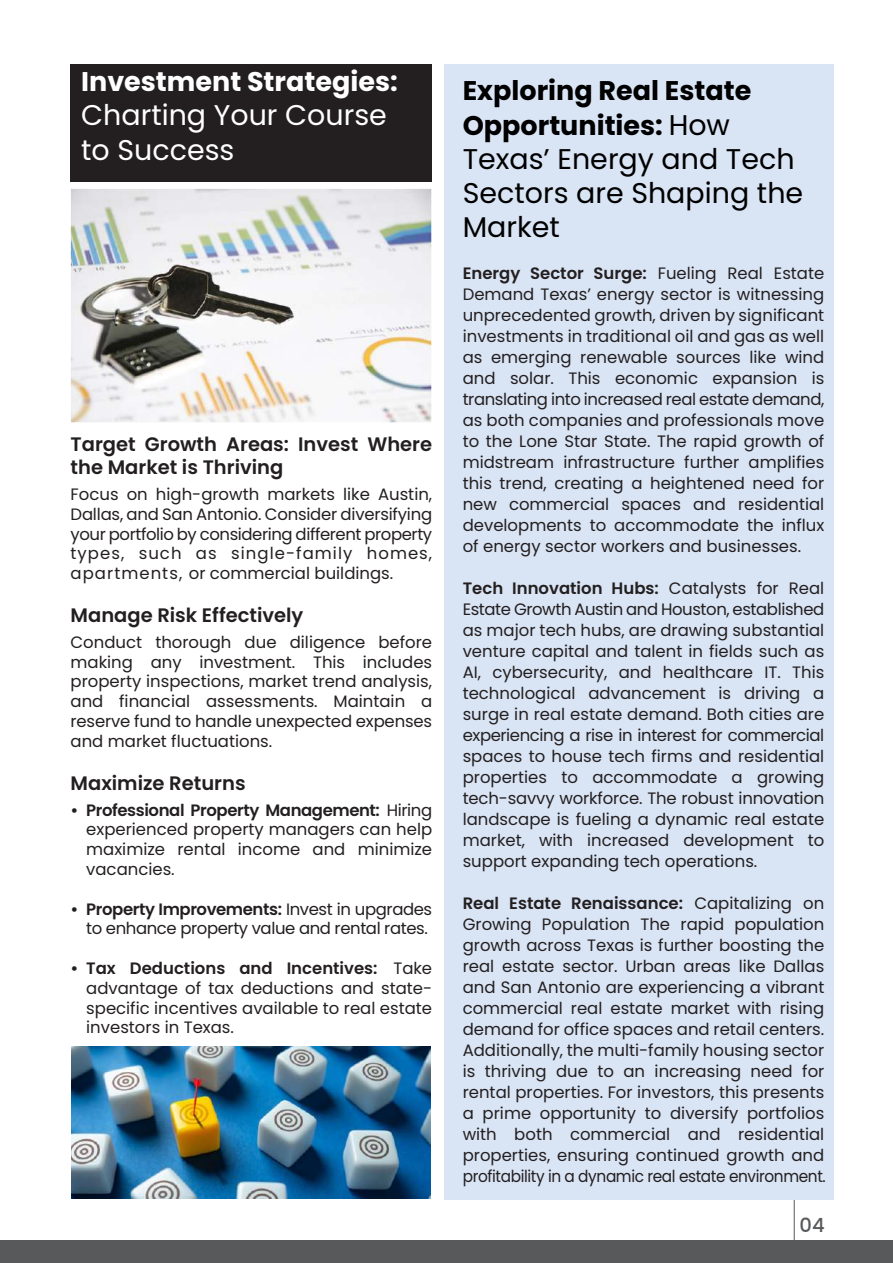
<style>
.page{position:relative;width:893px;height:1263px;background:#fff}
.page>*{position:absolute;margin:0;border:0;box-sizing:border-box;transform-origin:0 0}
.t1{font:28.5px/34.2px "Poppins";color:#000}
.t2{font:28.5px/34.2px "Poppins";color:#fff}
.t3{font:700 27px/34.2px "Poppins";color:#000}
.t4{font:700 27px "Poppins";color:#fff}
.t5{font:600 19.5px/23.4px "Poppins";color:#231f20}
.t6{font:500 19.5px "Poppins";color:#58595b}
.t7{font:16.5px/21px "Poppins";color:#231f20;text-align:justify}
.t8{font:16.5px/19.8px "Poppins";letter-spacing:-.025em;color:#231f20;text-align:right}
.s1{font-weight:600}
.s2{font-weight:400;font-size:28.5px}
</style>
<div class="page">
<div style="left:0;top:1241px;width:893px;height:22px;background:#58595b"></div>
<hr style="left:794px;top:1199px;width:1px;height:52px;background:#58595b">
<div style="left:71px;top:64px;width:361px;height:118px;background:#231f20"></div>
<div style="left:444px;top:64px;width:389px;height:1135px;background:#d9e4f4"></div>
<img style="left:71px;top:188px;width:361px;height:234px">
<img style="left:72px;top:1046px;width:358px;height:152px">
<h2 class="t4" style="left:81px;top:66px;width:318px">Investment Strategies:</h2>
<h1 class="t2" style="left:81px;top:99px;width:307px">Charting Your Course to Success</h1>
<p class="t5" style="left:71px;top:433px;width:363px">Target Growth Areas: Invest Where the Market is Thriving</p>
<p class="t7" style="left:71px;top:484px;width:363px;line-height:19.8px">Focus on high-growth markets like Austin, Dallas, and San Antonio. Consider diversifying your portfolio by considering different property types, such as single-family homes, apartments, or commercial buildings.</p>
<p class="t5" style="left:71px;top:604px;width:234px">Manage Risk Effectively</p>
<p class="t7" style="left:71px;top:632px;width:363px;line-height:19.8px">Conduct thorough due diligence before making any investment. This includes property inspections, market trend analysis, and financial assessments. Maintain a reserve fund to handle unexpected expenses and market fluctuations.</p>
<p class="t5" style="left:71px;top:772px;width:177px">Maximize Returns</p>
<p class="t7" style="left:86px;top:800px;width:347px;line-height:19.8px;text-indent:-16px"><span class="s1">• Professional Property Management:</span> Hiring experienced property managers can help maximize rental income and minimize vacancies.</p>
<p class="t8" style="left:71px;top:899px;width:363px"><span class="s1">• Property Improvements:</span> Invest in upgrades to enhance property value and rental rates.</p>
<p class="t7" style="left:86px;top:958px;width:347px;line-height:19.8px;text-indent:-16px"><span class="s1">• Tax Deductions and Incentives:</span> Take advantage of tax deductions and state&shy;specific incentives available to real estate investors in Texas.</p>
<h2 class="t3" style="left:463px;top:74px;width:290px">Exploring Real Estate<br>Opportunities: <span class="s2">How</span></h2>
<h1 class="t1" style="left:463px;top:142px;width:342px">Texas’ Energy and Tech<br>Sectors are Shaping the<br>Market</h1>
<p class="t7" style="left:463px;top:263px;width:363px"><span class="s1">Energy Sector Surge:</span> Fueling Real Estate Demand Texas’ energy sector is witnessing unprecedented growth, driven by significant investments in traditional oil and gas as well as emerging renewable sources like wind and solar. This economic expansion is translating into increased real estate demand, as both companies and professionals move to the Lone Star State. The rapid growth of midstream infrastructure further amplifies this trend, creating a heightened need for new commercial spaces and residential developments to accommodate the influx of energy sector workers and businesses.</p>
<p class="t7" style="left:463px;top:578px;width:363px"><span class="s1">Tech Innovation Hubs:</span> Catalysts for Real Estate Growth Austin and Houston, established as major tech hubs, are drawing substantial venture capital and talent in fields such as AI, cybersecurity, and healthcare IT. This technological advancement is driving a surge in real estate demand. Both cities are experiencing a rise in interest for commercial spaces to house tech firms and residential properties to accommodate a growing tech-savvy workforce. The robust innovation landscape is fueling a dynamic real estate market, with increased development to support expanding tech operations.</p>
<p class="t7" style="left:463px;top:893px;width:365px"><span class="s1">Real Estate Renaissance:</span> Capitalizing on Growing Population The rapid population growth across Texas is further boosting the real estate sector. Urban areas like Dallas and San Antonio are experiencing a vibrant commercial real estate market with rising demand for office spaces and retail centers.<br>Additionally, the multi-family housing sector is thriving due to an increasing need for rental properties. For investors, this presents a prime opportunity to diversify portfolios with both commercial and residential properties, ensuring continued growth and profitability in a dynamic real estate environment.</p>
<p class="t6" style="left:800px;top:1214px;width:27px">04</p>
</div>
